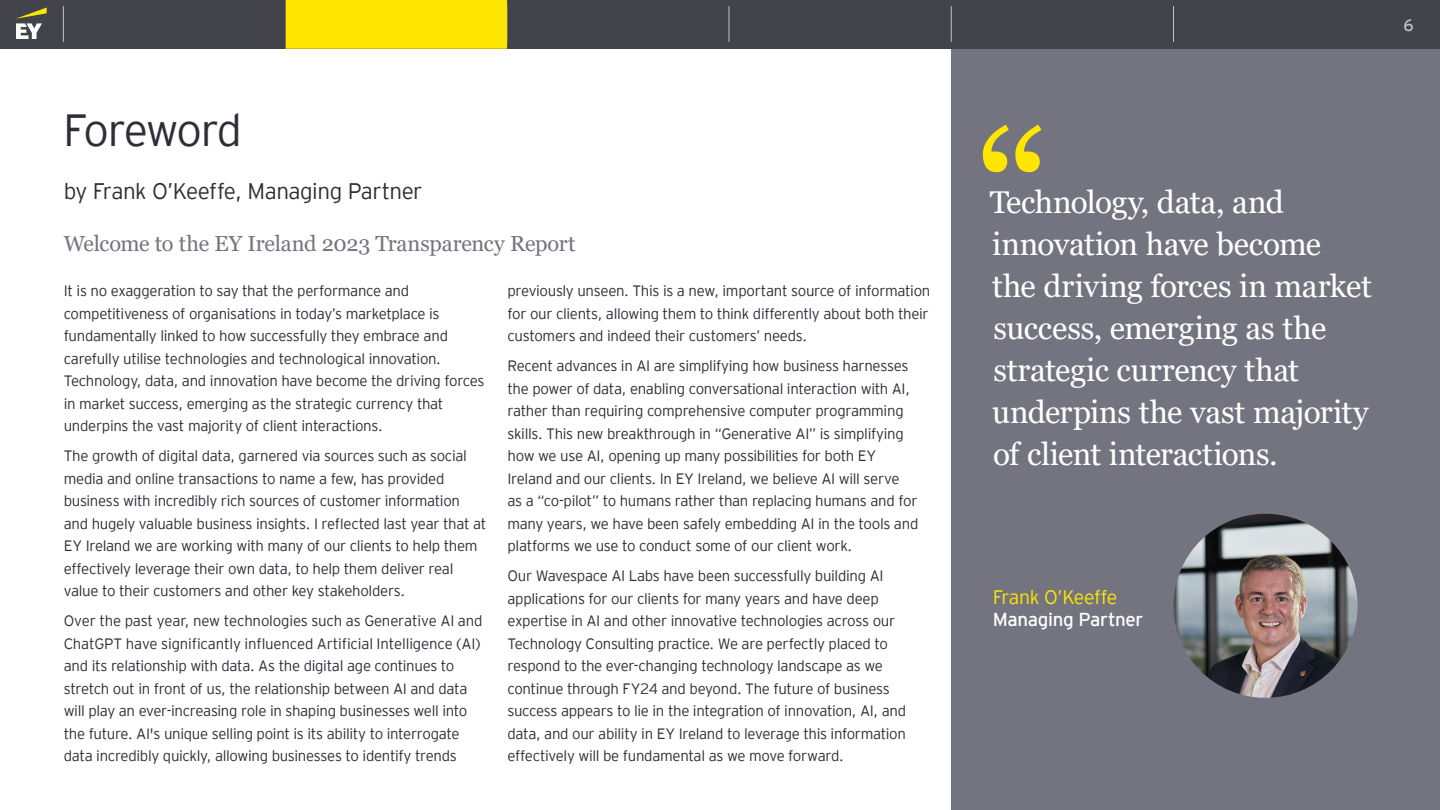
<style>
.page{position:relative;width:1440px;height:810px;background:#fff}
.page>*{position:absolute;margin:0;border:0;box-sizing:border-box;transform-origin:0 0}
.t1{font:180px "Georgia";color:#ffe600}
.t2{font:300 45px "EY Interstate";letter-spacing:-.05em;color:#2e2e38}
.t3{font:31.5px/42px "Georgia";letter-spacing:-.01em;color:#fff}
.t4{font:300 22.5px "EY Interstate";letter-spacing:-.025em;color:#2e2e38}
.t5{font:21.75px "Georgia";letter-spacing:-.01em;color:#747480}
.t6{font:300 19.5px "EY Interstate";letter-spacing:-.03em;color:#ffe600}
.t7{font:18.75px "EY Interstate";letter-spacing:-.02em;color:#fff}
.t8{font:16.5px "EY Interstate";color:#c4c4cd}
.t9{font:300 15px/22.5px "EY Interstate";letter-spacing:-.025em;color:#2e2e38}
</style>
<div class="page">
<div style="left:951px;top:42px;width:489px;height:768px;background:#747480"></div>
<img style="left:1173px;top:514px;width:185px;height:184px;border-radius:92px">
<div style="left:0;top:0;width:1440px;height:49px;background:#43434c"></div>
<svg style="left:16px;top:8px;width:31px;height:31px"></svg>
<hr style="left:729px;top:6px;width:1px;height:36px;background:#c4c4cd">
<hr style="left:951px;top:6px;width:1px;height:36px;background:#c4c4cd">
<hr style="left:63px;top:6px;width:1px;height:36px;background:#c4c4cd">
<hr style="left:1173px;top:6px;width:1px;height:36px;background:#c4c4cd">
<div style="left:286px;top:0;width:221px;height:49px;background:#ffe600"></div>
<h2 class="t2" style="left:63px;top:98px;width:180px">Foreword</h2>
<h3 class="t4" style="left:64px;top:175px;width:360px">by Frank O’Keeffe, Managing Partner</h3>
<h3 class="t5" style="left:64px;top:231px;width:513px">Welcome to the EY Ireland 2023 Transparency Report</h3>
<p class="t9" style="left:64px;top:279px;width:422px">It is no exaggeration to say that the performance and competitiveness of organisations in today’s marketplace is fundamentally linked to how successfully they embrace and carefully utilise technologies and technological innovation.<br>Technology, data, and innovation have become the driving forces in market success, emerging as the strategic currency that underpins the vast majority of client interactions.</p>
<p class="t9" style="left:64px;top:444px;width:424px">The growth of digital data, garnered via sources such as social media and online transactions to name a few, has provided business with incredibly rich sources of customer information and hugely valuable business insights. I reflected last year that at EY Ireland we are working with many of our clients to help them effectively leverage their own data, to help them deliver real value to their customers and other key stakeholders.</p>
<p class="t9" style="left:64px;top:609px;width:420px">Over the past year, new technologies such as Generative AI and ChatGPT have significantly influenced Artificial Intelligence (AI) and its relationship with data. As the digital age continues to stretch out in front of us, the relationship between AI and data will play an ever-increasing role in shaping businesses well into the future. AI's unique selling point is its ability to interrogate data incredibly quickly, allowing businesses to identify trends</p>
<p class="t9" style="left:508px;top:279px;width:424px;text-align:justify">previously unseen. This is a new, important source of information for our clients, allowing them to think differently about both their customers and indeed their customers’ needs.</p>
<p class="t9" style="left:508px;top:354px;width:412px">Recent advances in AI are simplifying how business harnesses the power of data, enabling conversational interaction with AI, rather than requiring comprehensive computer programming skills. This new breakthrough in “Generative AI” is simplifying how we use AI, opening up many possibilities for both EY Ireland and our clients. In EY Ireland, we believe AI will serve<br>as a “co-pilot” to humans rather than replacing humans and for many years, we have been safely embedding AI in the tools and platforms we use to conduct some of our client work.</p>
<p class="t9" style="left:508px;top:564px;width:400px">Our Wavespace AI Labs have been successfully building AI applications for our clients for many years and have deep expertise in AI and other innovative technologies across our Technology Consulting practice. We are perfectly placed to respond to the ever-changing technology landscape as we continue through FY24 and beyond. The future of business success appears to lie in the integration of innovation, AI, and data, and our ability in EY Ireland to leverage this information effectively will be fundamental as we move forward.</p>
<p class="t8" style="left:1403px;top:13px;width:12px">6</p>
<h1 class="t1" style="left:976px;top:88px;width:75px">“</h1>
<h3 class="t3" style="left:990px;top:182px;width:384px">Technology, data, and innovation have become<br>the driving forces in market success, emerging as the strategic currency that underpins the vast majority of client interactions.</h3>
<h3 class="t6" style="left:993px;top:583px;width:126px">Frank O’Keeffe</h3>
<p class="t7" style="left:993px;top:606px;width:152px">Managing Partner</p>
</div>
